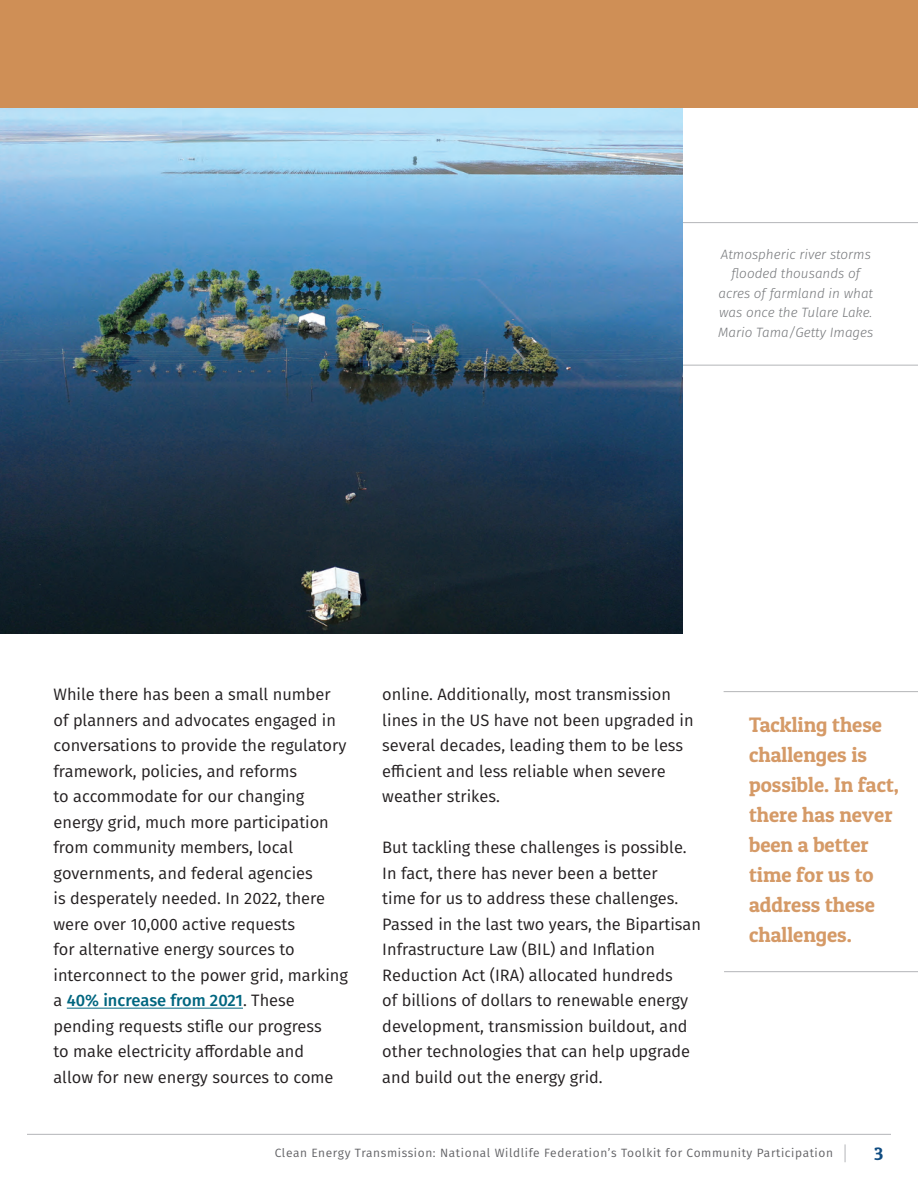
<style>
.page{position:relative;width:918px;height:1188px;background:#fff}
.page>*{position:absolute;margin:0;border:0;box-sizing:border-box;transform-origin:0 0}
.t1{font:21px/30px "Patua One";color:#d59a67}
.t2{font:18px "Patua One";color:#114d82}
.t3{font:16.5px/25.5px "Fira Sans";color:#231f20}
.t4{font:italic 300 13.5px/19.5px "Fira Sans";color:#76787b;text-align:center}
.t5{font:12px "Fira Sans";letter-spacing:.05em;color:#636366}
.s1{font-weight:500;color:#006680}
</style>
<div class="page">
<hr style="left:27px;top:1134px;width:864px;height:1px;background:#bcbdc0">
<svg style="left:844px;top:1144px;width:2px;height:18px"></svg>
<hr style="left:672px;top:222px;width:246px;height:1px;background:#bcbdc0">
<hr style="left:672px;top:365px;width:246px;height:1px;background:#bcbdc0">
<hr style="left:67px;top:1008px;width:176px;height:1px;background:#006680">
<img style="left:0;top:108px;width:682px;height:525px">
<div style="left:0;top:0;width:918px;height:108px;background:#cf8f56"></div>
<hr style="left:724px;top:691px;width:194px;height:1px;background:#bcbdc0">
<hr style="left:724px;top:971px;width:194px;height:1px;background:#bcbdc0">
<p class="t4" style="left:718px;top:244px;width:157px">Atmospheric river storms flooded thousands of acres of farmland in what was once the Tulare Lake.<br>Mario Tama/Getty Images</p>
<p class="t3" style="left:54px;top:682px;width:296px">While there has been a small number of planners and advocates engaged in conversations to provide the regulatory framework, policies, and reforms<br>to accommodate for our changing energy grid, much more participation from community members, local governments, and federal agencies<br>is desperately needed. In 2022, there were over 10,000 active requests<br>for alternative energy sources to interconnect to the power grid, marking a <span class="s1">40% increase from 2021</span>. These pending requests stifle our progress</p>
<p class="t3" style="left:54px;top:1039px;width:252px">to make electricity affordable and</p>
<p class="t3" style="left:54px;top:1064px;width:282px">allow for new energy sources to come</p>
<p class="t3" style="left:382px;top:682px;width:313px">online. Additionally, most transmission lines in the US have not been upgraded in several decades, leading them to be less efficient and less reliable when severe weather strikes.</p>
<p class="t3" style="left:382px;top:835px;width:320px">But tackling these challenges is possible.<br>In fact, there has never been a better<br>time for us to address these challenges.<br>Passed in the last two years, the Bipartisan Infrastructure Law (BIL) and Inflation Reduction Act (IRA) allocated hundreds<br>of billions of dollars to renewable energy development, transmission buildout, and other technologies that can help upgrade and build out the energy grid.</p>
<p class="t1" style="left:749px;top:710px;width:151px">Tackling these challenges is possible. In fact, there has never been a better time for us to address these challenges.</p>
<p class="t5" style="left:275px;top:1144px;width:560px">Clean Energy Transmission: National Wildlife Federation’s Toolkit for Community Participation</p>
<p class="t2" style="left:874px;top:1143px;width:11px">3</p>
</div>
